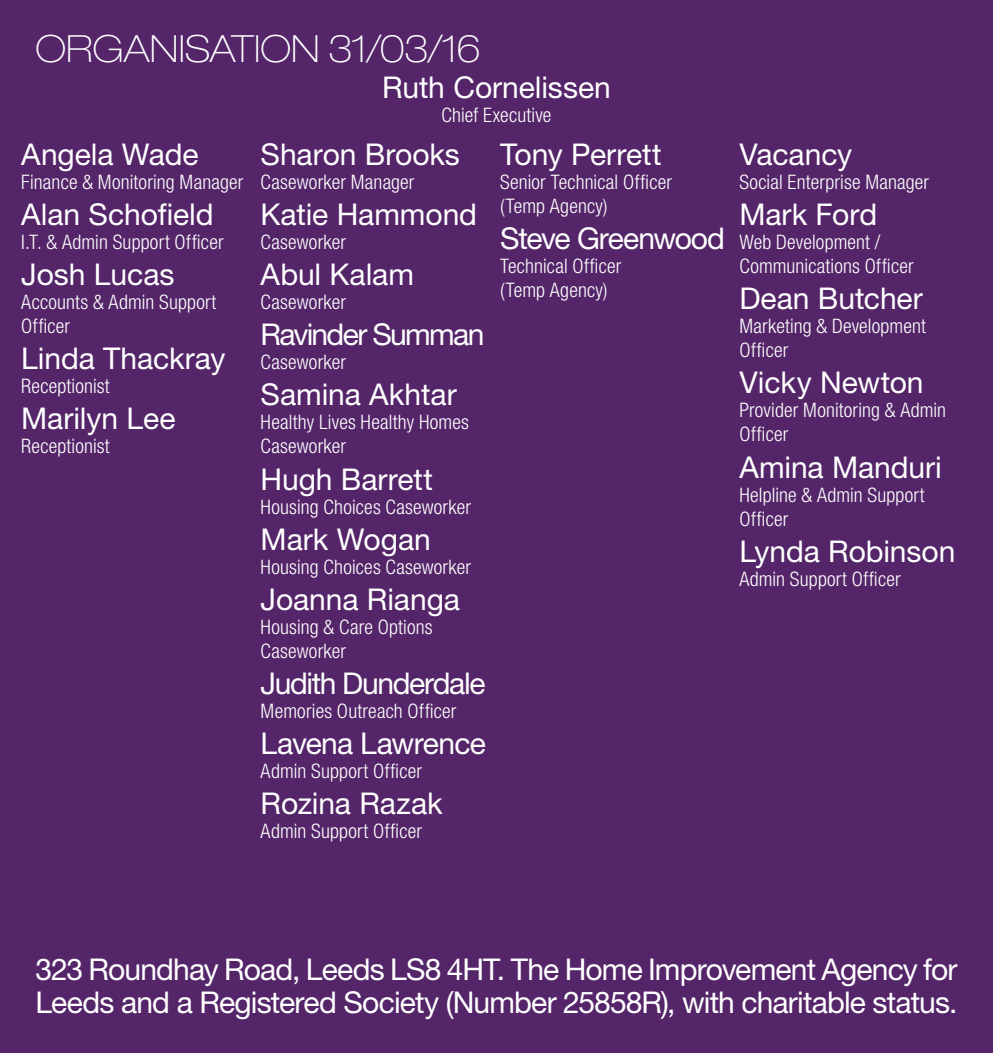
<style>
.page{position:relative;width:993px;height:1053px;background:#fff}
.page>*{position:absolute;margin:0;border:0;box-sizing:border-box;transform-origin:0 0}
.t1{font:100 expanded 37.5px "Helvetica Neue LT Pro";letter-spacing:.005em;color:#fff}
.t2{font:30px "Helvetica Neue LT Pro";letter-spacing:-.005em;color:#fff}
.t3{font:30px/32.5px "Helvetica Neue LT Pro";letter-spacing:-.03em;color:#fff}
.t4{font:30px "Helvetica Neue LT Pro";letter-spacing:-.045em;color:#fff}
.t5{font:30px "Helvetica Neue LT Pro";letter-spacing:-.055em;color:#fff}
.t6{font:30px "Helvetica Neue LT Pro";letter-spacing:-.025em;color:#fff}
.t7{font:30px "Helvetica Neue LT Pro";letter-spacing:-.035em;color:#fff}
.t8{font:300 condensed 20px/24px "Helvetica Neue LT Pro";letter-spacing:.01em;color:#fff}
</style>
<div class="page">
<div style="left:0;top:0;width:992px;height:1052px;background:#542568"></div>
<h1 class="t1" style="left:35px;top:27px;width:447px">ORGANISATION 31/03/16</h1>
<h2 class="t2" style="left:382px;top:70px;width:230px">Ruth Cornelissen</h2>
<p class="t8" style="left:441px;top:103px;width:111px">Chief Executive</p>
<h2 class="t2" style="left:21px;top:137px;width:179px">Angela Wade</h2>
<p class="t8" style="left:21px;top:170px;width:223px">Finance &amp; Monitoring Manager</p>
<h2 class="t2" style="left:21px;top:197px;width:194px">Alan Schofield</h2>
<p class="t8" style="left:21px;top:230px;width:204px">I.T. &amp; Admin Support Officer</p>
<h2 class="t2" style="left:21px;top:257px;width:155px">Josh Lucas</h2>
<p class="t8" style="left:21px;top:290px;width:196px">Accounts &amp; Admin Support<br>Officer</p>
<h2 class="t2" style="left:21px;top:341px;width:206px">Linda Thackray</h2>
<p class="t8" style="left:21px;top:374px;width:90px">Receptionist</p>
<h2 class="t2" style="left:21px;top:401px;width:156px">Marilyn Lee</h2>
<p class="t8" style="left:21px;top:434px;width:90px">Receptionist</p>
<h2 class="t2" style="left:260px;top:137px;width:201px">Sharon Brooks</h2>
<p class="t8" style="left:260px;top:170px;width:155px">Caseworker Manager</p>
<h2 class="t2" style="left:260px;top:197px;width:218px">Katie Hammond</h2>
<p class="t8" style="left:260px;top:230px;width:87px">Caseworker</p>
<h2 class="t2" style="left:260px;top:257px;width:155px">Abul Kalam</h2>
<p class="t8" style="left:260px;top:290px;width:87px">Caseworker</p>
<h2 class="t5" style="left:260px;top:317px;width:225px">Ravinder Summan</h2>
<p class="t8" style="left:260px;top:350px;width:87px">Caseworker</p>
<h2 class="t2" style="left:260px;top:377px;width:197px">Samina Akhtar</h2>
<p class="t8" style="left:260px;top:410px;width:210px">Healthy Lives Healthy Homes<br>Caseworker</p>
<h2 class="t2" style="left:260px;top:461px;width:174px">Hugh Barrett</h2>
<p class="t8" style="left:260px;top:494px;width:212px">Housing Choices Caseworker</p>
<h2 class="t2" style="left:260px;top:521px;width:172px">Mark Wogan</h2>
<p class="t8" style="left:260px;top:554px;width:212px">Housing Choices Caseworker</p>
<h2 class="t2" style="left:260px;top:581px;width:201px">Joanna Rianga</h2>
<p class="t8" style="left:260px;top:614px;width:173px">Housing &amp; Care Options<br>Caseworker</p>
<h2 class="t4" style="left:260px;top:665px;width:226px">Judith Dunderdale</h2>
<p class="t8" style="left:260px;top:698px;width:197px">Memories Outreach Officer</p>
<h2 class="t6" style="left:260px;top:725px;width:227px">Lavena Lawrence</h2>
<p class="t8" style="left:260px;top:758px;width:163px">Admin Support Officer</p>
<h2 class="t2" style="left:260px;top:785px;width:183px">Rozina Razak</h2>
<p class="t8" style="left:260px;top:818px;width:163px">Admin Support Officer</p>
<h2 class="t2" style="left:500px;top:137px;width:163px">Tony Perrett</h2>
<p class="t8" style="left:500px;top:170px;width:173px">Senior Technical Officer (Temp Agency)</p>
<h2 class="t7" style="left:500px;top:221px;width:226px">Steve Greenwood</h2>
<p class="t8" style="left:500px;top:254px;width:123px">Technical Officer (Temp Agency)</p>
<h2 class="t2" style="left:739px;top:137px;width:114px">Vacancy</h2>
<p class="t8" style="left:739px;top:170px;width:191px">Social Enterprise Manager</p>
<h2 class="t2" style="left:739px;top:197px;width:139px">Mark Ford</h2>
<p class="t8" style="left:739px;top:230px;width:176px">Web Development /<br>Communications Officer</p>
<h2 class="t2" style="left:739px;top:281px;width:185px">Dean Butcher</h2>
<p class="t8" style="left:739px;top:314px;width:188px">Marketing &amp; Development<br>Officer</p>
<h2 class="t2" style="left:739px;top:365px;width:185px">Vicky Newton</h2>
<p class="t8" style="left:739px;top:398px;width:208px">Provider Monitoring &amp; Admin<br>Officer</p>
<h2 class="t2" style="left:739px;top:449px;width:204px">Amina Manduri</h2>
<p class="t8" style="left:739px;top:482px;width:187px">Helpline &amp; Admin Support<br>Officer</p>
<h2 class="t2" style="left:739px;top:533px;width:217px">Lynda Robinson</h2>
<p class="t8" style="left:739px;top:566px;width:163px">Admin Support Officer</p>
<h2 class="t3" style="left:35px;top:952px;width:923px">323 Roundhay Road, Leeds LS8 4HT. The Home Improvement Agency for<br>Leeds and a Registered Society (Number 25858R), with charitable status.</h2>
</div>
